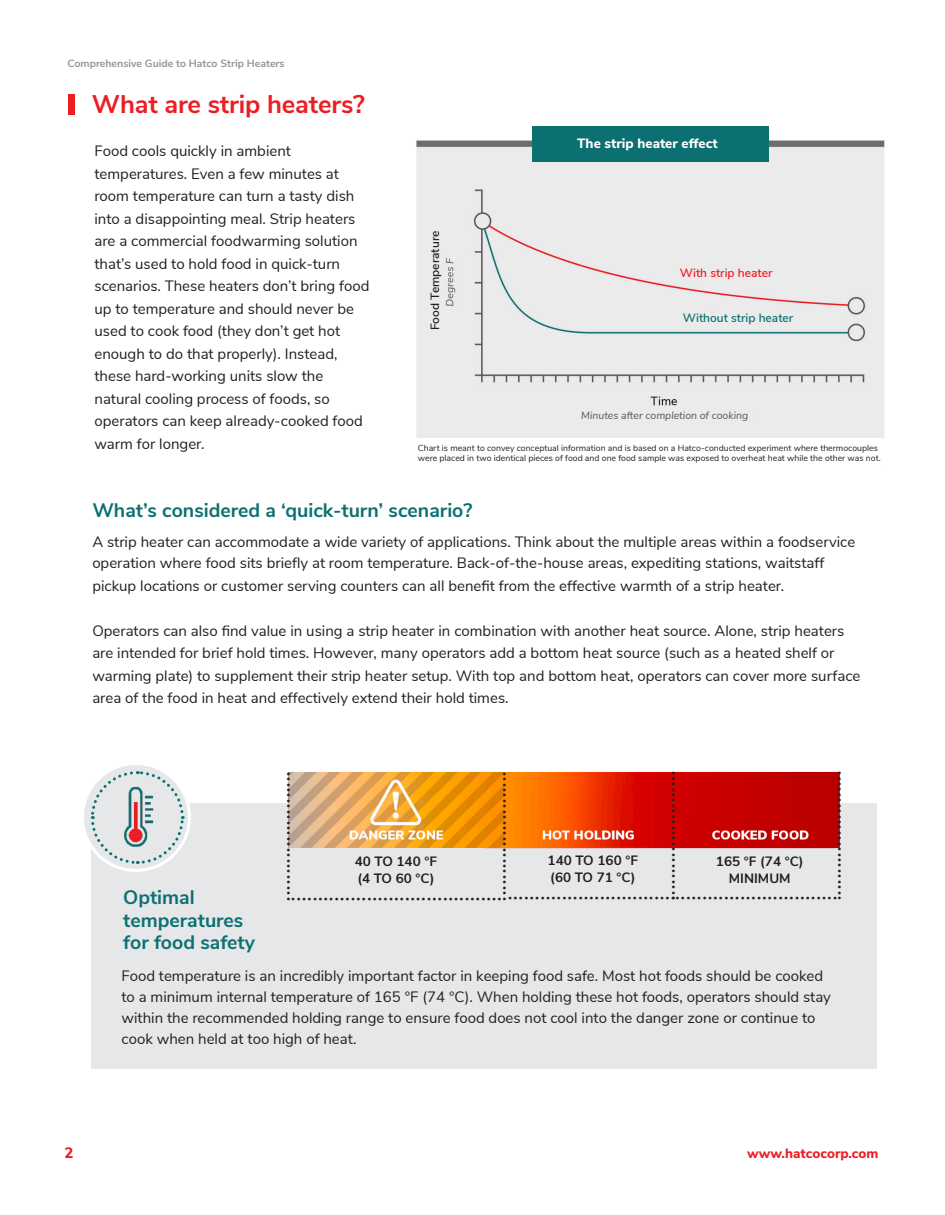
<style>
.page{position:relative;width:945px;height:1215px;background:#fff}
.page>*{position:absolute;margin:0;border:0;box-sizing:border-box;transform-origin:0 0}
.t1{font:700 25.5px "Nunito Sans";letter-spacing:-.005em;color:#ed1d24}
.t2{font:700 19.5px "Nunito Sans";color:#0c7072}
.t3{font:15px/22.5px "Nunito Sans";color:#231f20}
.t4{font:800 15px "Nunito Sans";color:#ed1d24}
.t5{font:700 13.5px "Nunito Sans";color:#231f20}
.t6{font:800 13.5px "Nunito Sans";color:#fff}
.t7{font:800 13.5px "Nunito Sans";color:#ed1d24}
.t8{font:600 12px "Nunito Sans";color:#0c7072}
.t9{font:600 12px "Nunito Sans";color:#ed1d24}
.t10{font:600 12px "Nunito Sans";color:#231f20}
.t11{font:700 10.5px "Nunito Sans";color:#939598}
.t12{font:italic 10.5px "Nunito Sans";color:#57585a}
.t13{font:8.7px "Nunito Sans";color:#231f20}
.t14{font:300 7.5px "Nunito Sans";color:#231f20}
</style>
<div class="page">
<div style="left:92px;top:804px;width:785px;height:265px;background:#e6e7e9"></div>
<div style="left:68px;top:94px;width:6px;height:20px;background:#ed1d24"></div>
<div style="left:416px;top:140px;width:469px;height:298px;background:#ebebeb"></div>
<img style="left:223px;top:772px;width:654px;height:77px">
<div style="left:429px;top:155px;width:182px;height:22px;background:#ebebed"></div>
<svg style="left:82px;top:764px;width:107px;height:106px"></svg>
<div style="left:81px;top:762px;width:110px;height:110px;border:3px solid #fff;border-radius:50%"></div>
<svg style="left:89px;top:770px;width:96px;height:96px"></svg>
<img style="left:109px;top:774px;width:61px;height:84px">
<div style="left:532px;top:126px;width:237px;height:35px;background:#0c7072"></div>
<div style="left:574px;top:408px;width:181px;height:21px;background:#ebebed"></div>
<div style="left:428px;top:220px;width:16px;height:123px;background:#ebebed"></div>
<p class="t11" style="left:68px;top:56px;width:219px">Comprehensive Guide to Hatco Strip Heaters</p>
<p class="t1" style="left:92px;top:86px;width:275px">What are strip heaters?</p>
<p class="t3" style="left:94px;top:139px;width:198px">Food cools quickly in ambient</p>
<p class="t3" style="left:94px;top:161px;width:276px">temperatures. Even a few minutes at room temperature can turn a tasty dish into a disappointing meal. Strip heaters are a commercial foodwarming solution that’s used to hold food in quick-turn scenarios. These heaters don’t bring food up to temperature and should never be used to cook food (they don’t get hot enough to do that properly). Instead, these hard-working units slow the</p>
<p class="t3" style="left:94px;top:386px;width:270px">natural cooling process of foods, so operators can keep already-cooked food warm for longer.</p>
<p class="t10" style="left:426px;top:330px;width:101px;rotate:-90deg">Food Temperature</p>
<p class="t6" style="left:577px;top:133px;width:142px">The strip heater effect</p>
<p class="t9" style="left:680px;top:264px;width:94px">With strip heater</p>
<p class="t8" style="left:683px;top:309px;width:112px">Without strip heater</p>
<p class="t12" style="left:581px;top:408px;width:169px">Minutes after completion of cooking</p>
<p class="t13" style="left:418px;top:442px;width:462px">Chart is meant to convey conceptual information and is based on a Hatco-conducted experiment where thermocouples</p>
<p class="t13" style="left:418px;top:452px;width:464px">were placed in two identical pieces of food and one food sample was exposed to overheat heat while the other was not.</p>
<p class="t2" style="left:92px;top:496px;width:381px">What’s considered a ‘quick-turn’ scenario?</p>
<p class="t3" style="left:92px;top:531px;width:765px;line-height:21px">A strip heater can accommodate a wide variety of applications. Think about the multiple areas within a foodservice operation where food sits briefly at room temperature. Back-of-the-house areas, expediting stations, waitstaff</p>
<p class="t3" style="left:92px;top:574px;width:693px">pickup locations or customer serving counters can all benefit from the effective warmth of a strip heater.</p>
<p class="t3" style="left:92px;top:619px;width:770px">Operators can also find value in using a strip heater in combination with another heat source. Alone, strip heaters are intended for brief hold times. However, many operators add a bottom heat source (such as a heated shelf or warming plate) to supplement their strip heater setup. With top and bottom heat, operators can cover more surface area of the food in heat and effectively extend their hold times.</p>
<p class="t2" style="left:123px;top:883px;width:73px">Optimal</p>
<p class="t2" style="left:123px;top:906px;width:122px">temperatures</p>
<p class="t2" style="left:123px;top:928px;width:133px">for food safety</p>
<p class="t14" style="left:846px;top:771px;width:130px;rotate:90deg">••••••••••••••••••••••••</p>
<p class="t14" style="left:680px;top:771px;width:130px;rotate:90deg">••••••••••••••••••••••••</p>
<p class="t14" style="left:837px;top:904px;width:330px;rotate:-180deg">•••••••••••••••••••••••••••••••••••••••••••••••••••••••••••••</p>
<p class="t14" style="left:295px;top:772px;width:130px;rotate:90deg">••••••••••••••••••••••••</p>
<p class="t14" style="left:511px;top:772px;width:130px;rotate:90deg">••••••••••••••••••••••••</p>
<p class="t14" style="left:502px;top:905px;width:212px;rotate:-180deg">•••••••••••••••••••••••••••••••••••••••</p>
<p class="t5" style="left:548px;top:851px;width:92px">140 TO 160 °F</p>
<p class="t5" style="left:550px;top:867px;width:87px">(60 TO 71 °C)</p>
<p class="t5" style="left:716px;top:852px;width:89px">165 °F (74 °C)</p>
<p class="t5" style="left:729px;top:868px;width:63px">MINIMUM</p>
<p class="t5" style="left:355px;top:852px;width:84px">40 TO 140 °F</p>
<p class="t5" style="left:357px;top:868px;width:79px">(4 TO 60 °C)</p>
<p class="t3" style="left:122px;top:965px;width:711px;line-height:21px">Food temperature is an incredibly important factor in keeping food safe. Most hot foods should be cooked to a minimum internal temperature of 165 °F (74 °C). When holding these hot foods, operators should stay within the recommended holding range to ensure food does not cool into the danger zone or continue to cook when held at too high of heat.</p>
<p class="t4" style="left:65px;top:1142px;width:11px">2</p>
<p class="t7" style="left:747px;top:1144px;width:133px">www.hatcocorp.com</p>
</div>
